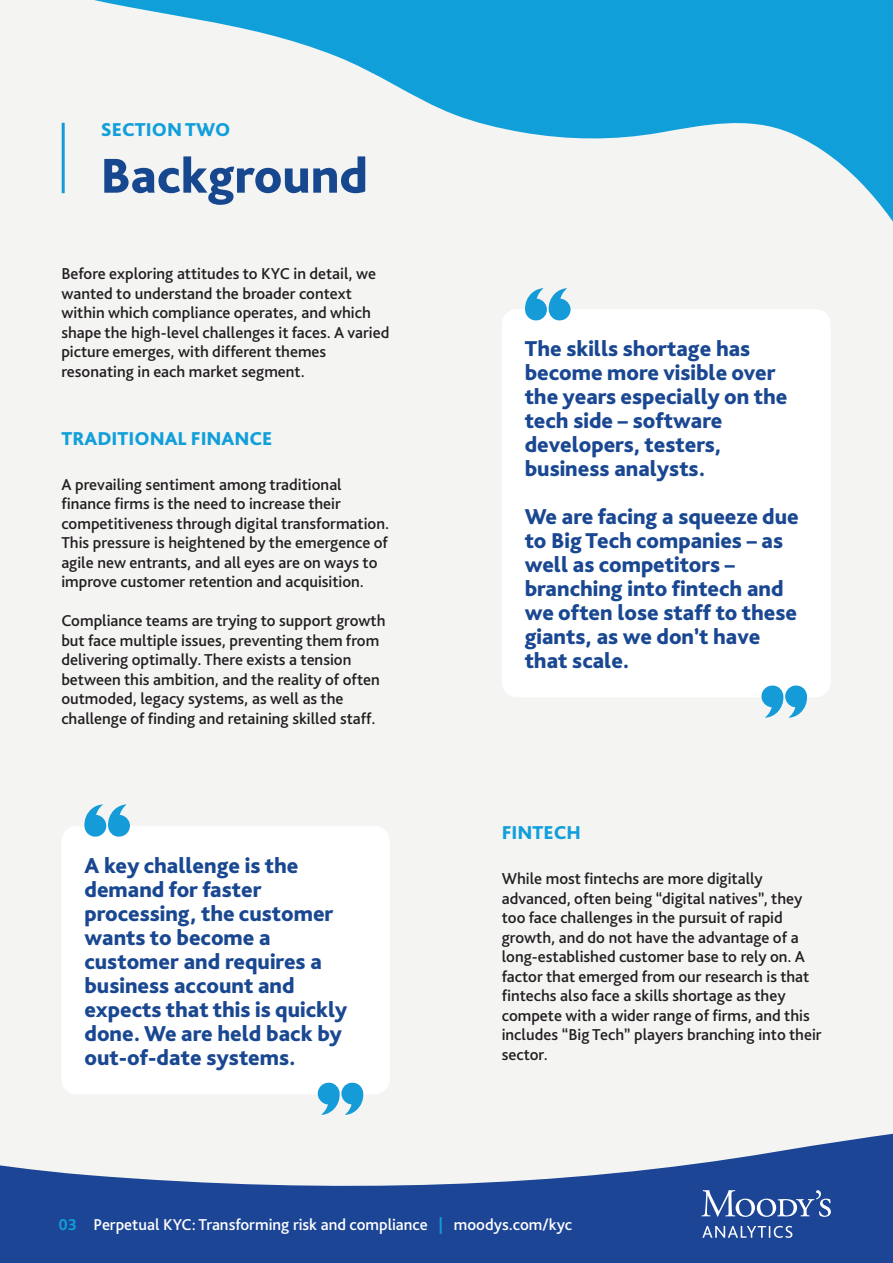
<style>
.page{position:relative;width:893px;height:1263px;background:#f4f4f3}
.page>*{position:absolute;margin:0;border:0;box-sizing:border-box;transform-origin:0 0}
.t1{font:800 51.15px "Bliss Pro";color:#17478e}
.t2{font:800 22.5px/24px "Bliss Pro";color:#194791}
.t3{font:800 19.5px "Bliss Pro";color:#119fda}
.t4{font:500 16.5px/19.5px "Bliss Pro";color:#231f20}
.t5{font:500 16.5px "Bliss Pro";color:#fff}
.s1{font-weight:700;color:#119fda}
.s2{font-weight:700;color:#1799d6}
</style>
<div class="page">
<svg style="left:0;top:1133px;width:893px;height:74px"></svg>
<div style="left:0;top:1207px;width:893px;height:56px;background:#1c4595"></div>
<svg style="left:702px;top:1226px;width:90px;height:12px"></svg>
<svg style="left:701px;top:1190px;width:130px;height:27px"></svg>
<div style="left:61px;top:826px;width:329px;height:268px;background:#fff;border-radius:15px"></div>
<div style="left:502px;top:309px;width:329px;height:388px;background:#fff;border-radius:15px"></div>
<svg style="left:61px;top:0;width:832px;height:222px"></svg>
<svg style="left:84px;top:804px;width:46px;height:33px"></svg>
<svg style="left:317px;top:1082px;width:46px;height:33px"></svg>
<svg style="left:525px;top:288px;width:46px;height:33px"></svg>
<svg style="left:761px;top:685px;width:46px;height:33px"></svg>
<p class="t3" style="left:101px;top:117px;width:131px">SECTION TWO</p>
<h1 class="t1" style="left:100px;top:144px;width:269px">Background</h1>
<p class="t4" style="left:61px;top:263px;width:330px">Before exploring attitudes to KYC in detail, we wanted to understand the broader context within which compliance operates, and which shape the high-level challenges it faces. A varied picture emerges, with different themes resonating in each market segment.</p>
<p class="t3" style="left:61px;top:426px;width:213px">TRADITIONAL FINANCE</p>
<p class="t4" style="left:61px;top:474px;width:329px">A prevailing sentiment among traditional finance firms is the need to increase their competitiveness through digital transformation.<br>This pressure is heightened by the emergence of agile new entrants, and all eyes are on ways to improve customer retention and acquisition.</p>
<p class="t4" style="left:61px;top:611px;width:326px">Compliance teams are trying to support growth but face multiple issues, preventing them from delivering optimally. There exists a tension between this ambition, and the reality of often outmoded, legacy systems, as well as the challenge of finding and retaining skilled staff.</p>
<h2 class="t2" style="left:84px;top:853px;width:264px">A key challenge is the demand for faster processing, the customer wants to become a customer and requires a business account and expects that this is quickly done. We are held back by out-of-date systems.</h2>
<h2 class="t2" style="left:525px;top:336px;width:264px">The skills shortage has become more visible over the years especially on the tech side – software developers, testers, business analysts.</h2>
<h2 class="t2" style="left:525px;top:504px;width:276px">We are facing a squeeze due to Big Tech companies – as well as competitors – branching into fintech and we often lose staff to these giants, as we don’t have that scale.</h2>
<p class="t3" style="left:502px;top:820px;width:81px">FINTECH</p>
<p class="t4" style="left:502px;top:868px;width:321px">While most fintechs are more digitally advanced, often being “digital natives”, they too face challenges in the pursuit of rapid growth, and do not have the advantage of a long-established customer base to rely on. A factor that emerged from our research is that fintechs also face a skills shortage as they compete with a wider range of firms, and this includes “Big Tech” players branching into their sector.</p>
<p class="t5" style="left:59px;top:1214px;width:515px"><span class="s1">03</span> Perpetual KYC: Transforming risk and compliance <span class="s2">|</span> moodys.com/kyc</p>
</div>
